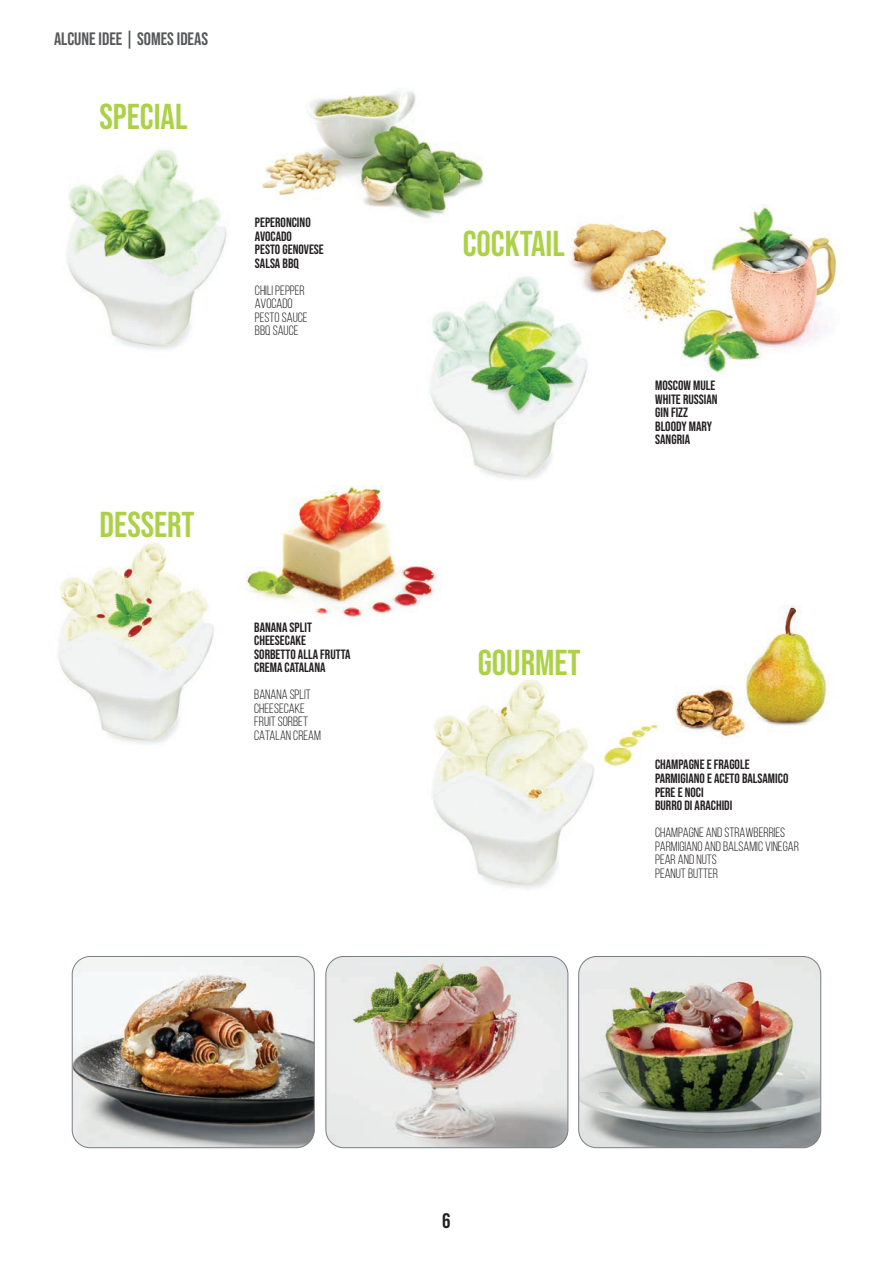
<style>
.page{position:relative;width:893px;height:1263px;background:#fff}
.page>*{position:absolute;margin:0;border:0;box-sizing:border-box;transform-origin:0 0}
.t1{font:36px "Bebas Neue";color:#acd146}
.t2{font:21px "Bebas Neue";color:#231f20}
.t3{font:18px "Bebas Neue";color:#57585a}
.t4{font:13.5px "Bebas Neue";color:#231f20}
.t5{font:13.5px "Bebas Neue";color:#231f20}
</style>
<div class="page">
<img style="left:67px;top:91px;width:417px;height:259px">
<img style="left:58px;top:486px;width:383px;height:258px">
<img style="left:412px;top:606px;width:415px;height:282px">
<img style="left:418px;top:204px;width:422px;height:276px">
<img style="left:326px;top:956px;width:242px;height:192px">
<div style="left:326px;top:956px;width:242px;height:192px;border:1px solid #797c83;border-radius:18px"></div>
<img style="left:580px;top:956px;width:241px;height:192px">
<div style="left:578px;top:956px;width:243px;height:192px;border:1px solid #797c83;border-radius:18px"></div>
<img style="left:72px;top:956px;width:242px;height:192px">
<div style="left:72px;top:956px;width:242px;height:192px;border:1px solid #797c83;border-radius:18px"></div>
<p class="t3" style="left:54px;top:29px;width:156px">ALCUNE IDEE | SOMES IDEAS</p>
<p class="t1" style="left:100px;top:96px;width:89px">SPECIAL</p>
<p class="t4" style="left:255px;top:215px;width:57px">PEPERONCINO</p>
<p class="t4" style="left:255px;top:228px;width:39px">AVOCADO</p>
<p class="t4" style="left:255px;top:242px;width:70px">PESTO GENOVESE</p>
<p class="t4" style="left:255px;top:255px;width:45px">SALSA BBQ</p>
<p class="t5" style="left:255px;top:283px;width:51px">CHILI PEPPER</p>
<p class="t5" style="left:255px;top:296px;width:39px">AVOCADO</p>
<p class="t5" style="left:255px;top:310px;width:54px">PESTO SAUCE</p>
<p class="t5" style="left:255px;top:323px;width:45px">BBQ SAUCE</p>
<p class="t1" style="left:100px;top:504px;width:97px">DESSERT</p>
<p class="t4" style="left:254px;top:619px;width:59px">BANANA SPLIT</p>
<p class="t4" style="left:254px;top:633px;width:53px">CHEESECAKE</p>
<p class="t4" style="left:254px;top:646px;width:98px">SORBETTO ALLA FRUTTA</p>
<p class="t4" style="left:254px;top:660px;width:73px">CREMA CATALANA</p>
<p class="t5" style="left:254px;top:687px;width:58px">BANANA SPLIT</p>
<p class="t5" style="left:254px;top:701px;width:52px">CHEESECAKE</p>
<p class="t5" style="left:254px;top:714px;width:55px">FRUIT SORBET</p>
<p class="t5" style="left:254px;top:728px;width:68px">CATALAN CREAM</p>
<p class="t1" style="left:463px;top:223px;width:104px">COCKTAIL</p>
<p class="t4" style="left:655px;top:378px;width:62px">MOSCOW MULE</p>
<p class="t4" style="left:655px;top:392px;width:64px">WHITE RUSSIAN</p>
<p class="t4" style="left:655px;top:405px;width:34px">GIN FIZZ</p>
<p class="t4" style="left:655px;top:419px;width:58px">BLOODY MARY</p>
<p class="t4" style="left:655px;top:432px;width:36px">SANGRIA</p>
<p class="t1" style="left:478px;top:642px;width:104px">GOURMET</p>
<p class="t4" style="left:655px;top:757px;width:96px">CHAMPAGNE E FRAGOLE</p>
<p class="t4" style="left:655px;top:771px;width:135px">PARMIGIANO E ACETO BALSAMICO</p>
<p class="t4" style="left:655px;top:784px;width:50px">PERE E NOCI</p>
<p class="t4" style="left:655px;top:798px;width:79px">BURRO DI ARACHIDI</p>
<p class="t5" style="left:655px;top:825px;width:132px">CHAMPAGNE AND STRAWBERRIES</p>
<p class="t5" style="left:655px;top:839px;width:145px">PARMIGIANO AND BALSAMIC VINEGAR</p>
<p class="t5" style="left:655px;top:852px;width:63px">PEAR AND NUTS</p>
<p class="t5" style="left:655px;top:866px;width:65px">PEANUT BUTTER</p>
<h2 class="t2" style="left:442px;top:1208px;width:10px">6</h2>
</div>
